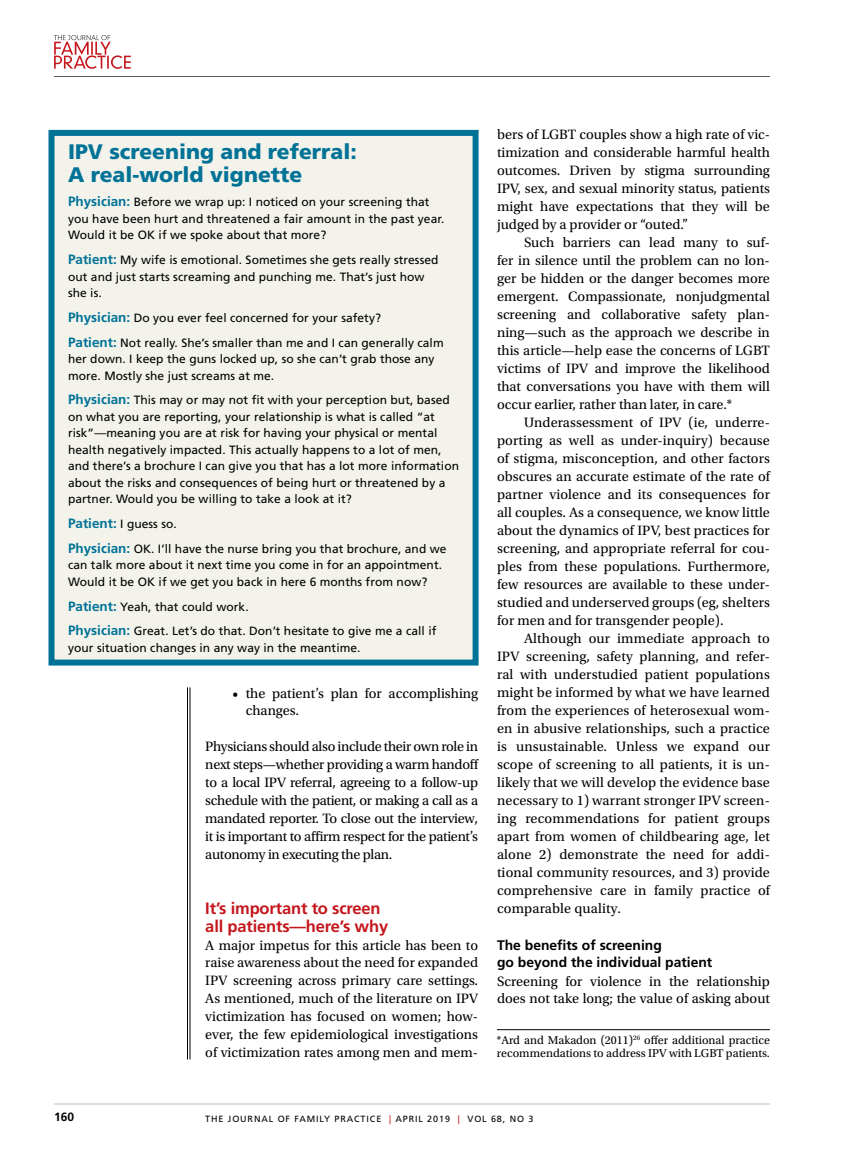
<style>
.page{position:relative;width:851px;height:1161px;background:#fff}
.page>*{position:absolute;margin:0;border:0;box-sizing:border-box;transform-origin:0 0}
.t1{font:900 21px/22.5px "Frutiger LT Std";color:#007296}
.t2{font:700 16.5px/18px "Frutiger LT Std";letter-spacing:-.01em;color:#c4161c}
.t3{font:14.25px/18px "Utopia Std";color:#000;text-align:justify}
.t4{font:700 13.8px/18px "Frutiger LT Std";color:#000}
.t5{font:12px/16.5px "Frutiger LT Std";letter-spacing:.005em;color:#000}
.t6{font:12px/13.5px "Utopia Std";color:#000}
.t7{font:700 12px "Frutiger LT Std";color:#000}
.t8{font:9px "Frutiger LT Std";letter-spacing:.1em;color:#000}
.s1{font-weight:700;font-size:13.5px;color:#007296}
.s2{color:#c4161c}
</style>
<div class="page">
<svg style="left:54px;top:35px;width:77px;height:34px"></svg>
<hr style="left:54px;top:76px;width:716px;height:1px;background:#58595b">
<hr style="left:54px;top:1104px;width:716px;height:1px;background:#bcbec0">
<hr style="left:190px;top:687px;width:1px;height:372px;background:#000">
<hr style="left:187px;top:687px;width:1px;height:372px;background:#000">
<div style="left:51px;top:133px;width:424px;height:530px;background:#f3f2eb"></div>
<div style="left:48px;top:130px;width:430px;height:536px;border:6px solid #007296"></div>
<hr style="left:497px;top:1029px;width:272px;height:1px;background:#000">
<h1 class="t1" style="left:68px;top:141px;width:290px">IPV screening and referral:<br>A real-world vignette</h1>
<p class="t5" style="left:68px;top:194px;width:378px"><span class="s1">Physician:</span> Before we wrap up: I noticed on your screening that you have been hurt and threatened a fair amount in the past year.<br>Would it be OK if we spoke about that more?</p>
<p class="t5" style="left:68px;top:252px;width:372px"><span class="s1">Patient:</span> My wife is emotional. Sometimes she gets really stressed out and just starts screaming and punching me. That’s just how she is.</p>
<p class="t5" style="left:68px;top:306px;width:377px;line-height:24.8px"><span class="s1">Physician:</span> Do you ever feel concerned for your safety?<br><span class="s1">Patient:</span> Not really. She’s smaller than me and I can generally calm</p>
<p class="t5" style="left:68px;top:351px;width:368px">her down. I keep the guns locked up, so she can’t grab those any more. Mostly she just screams at me.</p>
<p class="t5" style="left:68px;top:392px;width:392px"><span class="s1">Physician:</span> This may or may not fit with your perception but, based on what you are reporting, your relationship is what is called “at risk”—meaning you are at risk for having your physical or mental health negatively impacted. This actually happens to a lot of men, and there’s a brochure I can give you that has a lot more information about the risks and consequences of being hurt or threatened by a partner. Would you be willing to take a look at it?</p>
<p class="t5" style="left:68px;top:512px;width:380px;line-height:24.8px"><span class="s1">Patient:</span> I guess so.<br><span class="s1">Physician:</span> OK. I’ll have the nurse bring you that brochure, and we</p>
<p class="t5" style="left:68px;top:557px;width:375px">can talk more about it next time you come in for an appointment.<br>Would it be OK if we get you back in here 6 months from now?</p>
<p class="t5" style="left:68px;top:594px;width:370px;line-height:24.8px"><span class="s1">Patient:</span> Yeah, that could work.<br><span class="s1">Physician:</span> Great. Let’s do that. Don’t hesitate to give me a call if</p>
<p class="t5" style="left:68px;top:640px;width:294px">your situation changes in any way in the meantime.</p>
<p class="t3" style="left:246px;top:684px;width:234px;text-indent:-13px">• the patient’s plan for accomplishing changes.</p>
<p class="t3" style="left:205px;top:738px;width:275px">Physicians should also include their own role in next steps—whether providing a warm handoff to a local IPV referral, agreeing to a follow-up schedule with the patient, or making a call as a mandated reporter. To close out the interview, it is important to affirm respect for the patient’s autonomy in executing the plan.</p>
<p class="t2" style="left:205px;top:899px;width:184px">It’s important to screen all patients—here’s why</p>
<p class="t3" style="left:205px;top:936px;width:274px">A major impetus for this article has been to raise awareness about the need for expanded IPV screening across primary care settings.<br>As mentioned, much of the literature on IPV victimization has focused on women; how&shy;ever, the few epidemiological investigations of victimization rates among men and mem-</p>
<p class="t3" style="left:497px;top:126px;width:274px">bers of LGBT couples show a high rate of vic&shy;timization and considerable harmful health outcomes. Driven by stigma surrounding IPV, sex, and sexual minority status, patients might have expectations that they will be judged by a provider or “outed.”</p>
<p class="t3" style="left:497px;top:234px;width:274px;text-indent:27px">Such barriers can lead many to suf&shy;fer in silence until the problem can no lon&shy;ger be hidden or the danger becomes more emergent. Compassionate, nonjudgmental screening and collaborative safety plan&shy;ning—such as the approach we describe in this article—help ease the concerns of LGBT victims of IPV and improve the likelihood that conversations you have with them will occur earlier, rather than later, in care.*</p>
<p class="t3" style="left:497px;top:414px;width:274px;text-indent:27px">Underassessment of IPV (ie, underre&shy;porting as well as under-inquiry) because of stigma, misconception, and other factors obscures an accurate estimate of the rate of partner violence and its consequences for all couples. As a consequence, we know little about the dynamics of IPV, best practices for screening, and appropriate referral for cou&shy;ples from these populations. Furthermore, few resources are available to these under&shy;studied and underserved groups (eg, shelters for men and for transgender people).</p>
<p class="t3" style="left:497px;top:630px;width:274px;text-indent:27px">Although our immediate approach to IPV screening, safety planning, and refer&shy;ral with understudied patient populations might be informed by what we have learned from the experiences of heterosexual wom&shy;en in abusive relationships, such a practice is unsustainable. Unless we expand our scope of screening to all patients, it is un&shy;likely that we will develop the evidence base necessary to 1) warrant stronger IPV screen&shy;ing recommendations for patient groups apart from women of childbearing age, let alone 2) demonstrate the need for addi&shy;tional community resources, and 3) provide comprehensive care in family practice of comparable quality.</p>
<p class="t4" style="left:497px;top:936px;width:217px">The benefits of screening<br>go beyond the individual patient</p>
<p class="t3" style="left:497px;top:972px;width:274px">Screening for violence in the relationship does not take long; the value of asking about</p>
<p class="t6" style="left:497px;top:1033px;width:274px">*Ard and Makadon (2011)<sup>26</sup> offer additional practice recommendations to address IPV with LGBT patients.</p>
<p class="t7" style="left:54px;top:1110px;width:22px">160</p>
<p class="t8" style="left:205px;top:1113px;width:329px">THE JOURNAL OF FAMILY PRACTICE <span class="s2">|</span> APRIL 2019 <span class="s2">|</span> VOL 68, NO 3</p>
</div>
